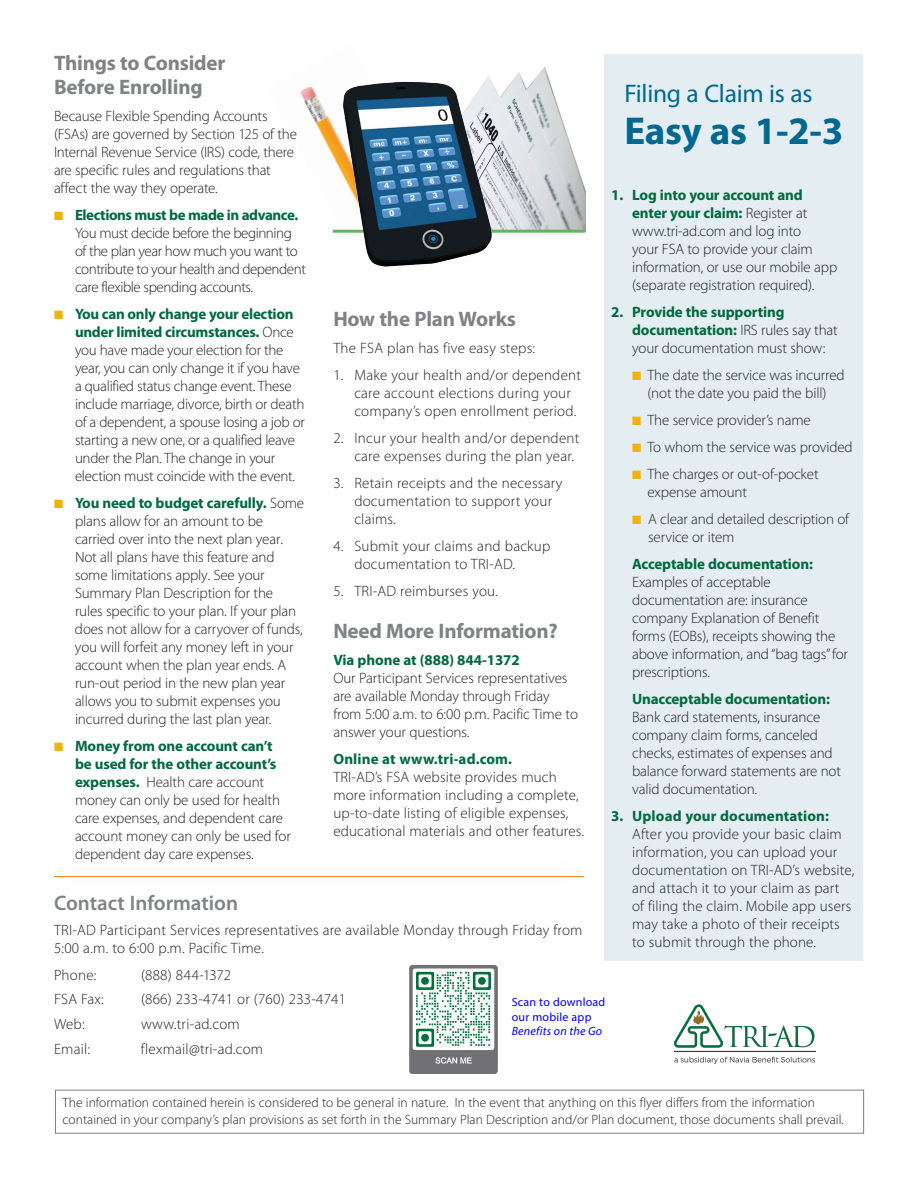
<style>
.page{position:relative;width:918px;height:1188px;background:#fff}
.page>*{position:absolute;margin:0;border:0;box-sizing:border-box;transform-origin:0 0}
.Bheads{font:700 39px "Myriad Pro";letter-spacing:-.01em;color:#006890}
.Bheads-2{font:25.5px "Myriad Pro";letter-spacing:-.01em;color:#006890}
.Bheads-3{font:700 21px/24px "Myriad Pro";letter-spacing:-.01em;color:#808285}
.A_Head{font:600 21px "Myriad Pro";color:#808285}
.BodyCopy{font:300 15px/18px "Myriad Pro";letter-spacing:-.01em;color:#231f20}
.BodyCopy-2{font:300 15px/18px "Myriad Pro";letter-spacing:.015em;color:#231f20}
.BodyCopy-3{font:300 15px/18px "Myriad Pro";letter-spacing:.01em;color:#231f20}
.BodyCopy-4{font:300 15px/18px "Myriad Pro";letter-spacing:-.03em;color:#231f20}
.t1{font:300 13.5px/16.5px "Myriad Pro";color:#231f20}
.t2{font:12px/14.4px "Myriad Pro";letter-spacing:.02em;color:#00f}
.t3{font:italic 12px "Myriad Pro";letter-spacing:.02em;color:#00f}
.s1{color:#efb310}
.s2{font-weight:700;color:#00693f}
</style>
<div class="page">
<img style="left:300px;top:86px;width:23px;height:51px">
<img style="left:512px;top:67px;width:73px;height:163px">
<div style="left:604px;top:54px;width:258px;height:906px;background:#e4edf2"></div>
<div style="left:55px;top:1090px;width:809px;height:44px;border:1px solid #808285"></div>
<hr style="left:333px;top:230px;width:252px;height:3px;background:#63b461">
<img style="left:323px;top:75px;width:189px;height:192px">
<hr style="left:54px;top:876px;width:530px;height:1px;background:#f58220">
<img style="left:674px;top:1004px;width:142px;height:60px">
<img style="left:409px;top:965px;width:89px;height:108px">
<p class="Bheads-3" style="left:54px;top:50px;width:173px">Things to Consider<br>Before Enrolling</p>
<p class="BodyCopy" style="left:54px;top:107px;width:245px">Because Flexible Spending Accounts (FSAs) are governed by Section 125 of the Internal Revenue Service (IRS) code, there are specific rules and regulations that affect the way they operate.</p>
<p class="BodyCopy-4" style="left:75px;top:206px;width:233px;text-indent:-21px"><span class="s1">■</span> <span class="s2">Elections must be made in advance.<br></span>You must decide before the beginning of the plan year how much you want to contribute to your health and dependent care flexible spending accounts.</p>
<p class="BodyCopy" style="left:75px;top:305px;width:231px;text-indent:-21px"><span class="s1">■</span> <span class="s2">You can only change your election under limited circumstances.</span> Once you have made your election for the year, you can only change it if you have a qualified status change event. These include marriage, divorce, birth or death of a dependent, a spouse losing a job or starting a new one, or a qualified leave under the Plan. The change in your election must coincide with the event.</p>
<p class="BodyCopy" style="left:75px;top:494px;width:231px;text-indent:-21px"><span class="s1">■</span> <span class="s2">You need to budget carefully.</span> Some plans allow for an amount to be carried over into the next plan year.<br>Not all plans have this feature and some limitations apply. See your Summary Plan Description for the rules specific to your plan. If your plan does not allow for a carryover of funds, you will forfeit any money left in your account when the plan year ends. A run-out period in the new plan year allows you to submit expenses you incurred during the last plan year.</p>
<p class="BodyCopy" style="left:75px;top:737px;width:217px;text-indent:-21px"><span class="s1">■</span> <span class="s2">Money from one account can’t be used for the other account’s expenses.</span> Health care account money can only be used for health care expenses, and dependent care account money can only be used for dependent day care expenses.</p>
<p class="Bheads-2" style="left:624px;top:78px;width:190px">Filing a Claim is as</p>
<p class="Bheads" style="left:624px;top:106px;width:220px">Easy as 1-2-3</p>
<p class="BodyCopy" style="left:632px;top:186px;width:207px;text-indent:-21px"><span class="s2">1. Log into your account and enter your claim:</span> Register at www.tri-ad.com and log into<br>your FSA to provide your claim information, or use our mobile app (separate registration required).</p>
<p class="BodyCopy" style="left:632px;top:303px;width:207px;text-indent:-21px"><span class="s2">2. Provide the supporting documentation:</span> IRS rules say that your documentation must show:</p>
<p class="BodyCopy" style="left:632px;top:366px;width:214px;text-align:center"><span class="s1">■</span> The date the service was incurred (not the date you paid the bill)</p>
<p class="BodyCopy" style="left:632px;top:411px;width:180px"><span class="s1">■</span> The service provider’s name</p>
<p class="BodyCopy" style="left:632px;top:438px;width:222px"><span class="s1">■</span> To whom the service was provided</p>
<p class="BodyCopy" style="left:647px;top:465px;width:173px;text-indent:-15px"><span class="s1">■</span> The charges or out-of-pocket expense amount</p>
<p class="BodyCopy" style="left:648px;top:510px;width:203px;text-indent:-16px"><span class="s1">■</span> A clear and detailed description of service or item</p>
<p class="BodyCopy" style="left:632px;top:555px;width:217px"><span class="s2">Acceptable documentation:<br></span>Examples of acceptable documentation are: insurance company Explanation of Benefit forms (EOBs), receipts showing the above information, and “bag tags” for prescriptions.</p>
<p class="BodyCopy" style="left:632px;top:690px;width:210px"><span class="s2">Unacceptable documentation:<br></span>Bank card statements, insurance company claim forms, canceled checks, estimates of expenses and balance forward statements are not valid documentation.</p>
<p class="BodyCopy-3" style="left:632px;top:807px;width:224px;text-indent:-21px"><span class="s2">3. Upload your documentation:<br></span>After you provide your basic claim information, you can upload your documentation on TRI-AD’s website, and attach it to your claim as part of filing the claim. Mobile app users may take a photo of their receipts to submit through the phone.</p>
<p class="Bheads-3" style="left:333px;top:306px;width:184px">How the Plan Works</p>
<p class="BodyCopy-2" style="left:333px;top:339px;width:203px">The FSA plan has five easy steps:</p>
<p class="BodyCopy-2" style="left:354px;top:366px;width:228px;text-indent:-21px">1. Make your health and/or dependent care account elections during your company’s open enrollment period.</p>
<p class="BodyCopy-2" style="left:354px;top:429px;width:227px;text-indent:-21px">2. Incur your health and/or dependent care expenses during the plan year.</p>
<p class="BodyCopy-2" style="left:354px;top:474px;width:210px;text-indent:-21px">3. Retain receipts and the necessary documentation to support your claims.</p>
<p class="BodyCopy-2" style="left:354px;top:537px;width:198px;text-indent:-21px">4. Submit your claims and backup documentation to TRI-AD.</p>
<p class="BodyCopy-2" style="left:333px;top:582px;width:166px">5. TRI-AD reimburses you.</p>
<p class="Bheads-3" style="left:333px;top:618px;width:226px">Need More Information?</p>
<p class="BodyCopy" style="left:333px;top:651px;width:246px"><span class="s2">Via phone at (888) 844-1372<br></span>Our Participant Services representatives are available Monday through Friday from 5:00 a.m. to 6:00 p.m. Pacific Time to answer your questions.</p>
<p class="BodyCopy-3" style="left:333px;top:750px;width:252px"><span class="s2">Online at www.tri-ad.com.<br></span>TRI-AD’s FSA website provides much more information including a complete, up-to-date listing of eligible expenses, educational materials and other features.</p>
<p class="A_Head" style="left:54px;top:890px;width:186px">Contact Information</p>
<p class="BodyCopy-2" style="left:54px;top:921px;width:530px">TRI-AD Participant Services representatives are available Monday through Friday from<br>5:00 a.m. to 6:00 p.m. Pacific Time.</p>
<p class="BodyCopy" style="left:54px;top:966px;width:44px">Phone:</p>
<p class="BodyCopy-2" style="left:141px;top:966px;width:92px">(888) 844-1372</p>
<p class="BodyCopy" style="left:54px;top:990px;width:51px">FSA Fax:</p>
<p class="BodyCopy-2" style="left:141px;top:990px;width:207px">(866) 233-4741 or (760) 233-4741</p>
<p class="BodyCopy" style="left:54px;top:1015px;width:32px">Web:</p>
<p class="BodyCopy-2" style="left:141px;top:1015px;width:100px">www.tri-ad.com</p>
<p class="BodyCopy" style="left:54px;top:1040px;width:38px">Email:</p>
<p class="BodyCopy-2" style="left:141px;top:1040px;width:124px">flexmail@tri-ad.com</p>
<p class="t2" style="left:512px;top:995px;width:95px">Scan to download our mobile app</p>
<p class="t3" style="left:512px;top:1024px;width:92px">Benefits on the Go</p>
<p class="t1" style="left:63px;top:1094px;width:783px">The information contained herein is considered to be general in nature. In the event that anything on this flyer differs from the information contained in your company’s plan provisions as set forth in the Summary Plan Description and/or Plan document, those documents shall prevail.</p>
</div>
